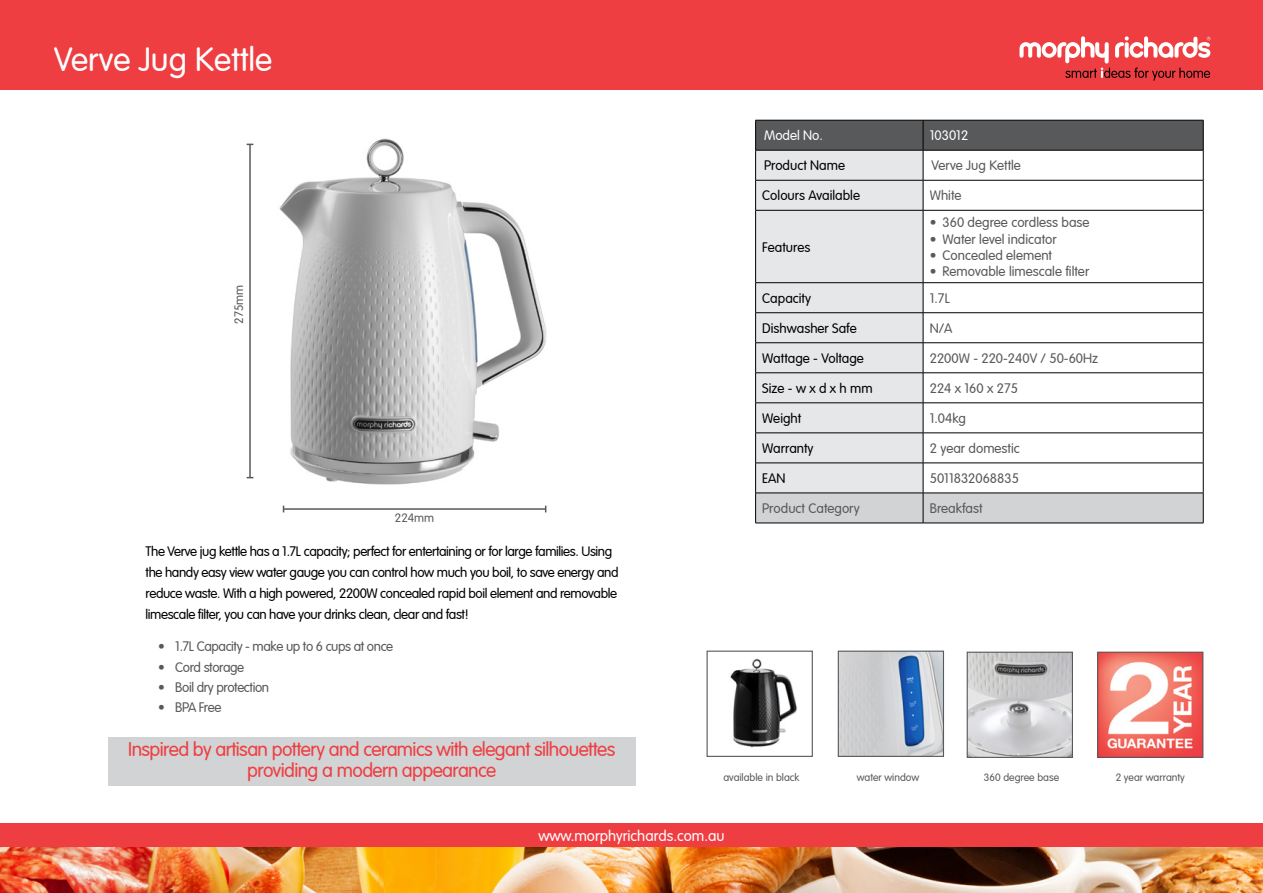
<style>
.page{position:relative;width:1263px;height:893px;background:#fff}
.page>*{position:absolute;margin:0;border:0;box-sizing:border-box;transform-origin:0 0}
.t1{font:300 33px "VAG Rounded LT";color:#fff}
.t2{font:300 19.5px/21px "VAG Rounded LT";letter-spacing:-.03em;color:#ef3e42;text-align:center}
.t3{font:300 15px "VAG Rounded";color:#fff}
.t4{font:300 13.5px/21px "VAG Rounded LT";letter-spacing:-.03em;color:#000}
.t5{font:300 13.5px "VAG Rounded LT";color:#58595b}
.t6{font:300 13.5px "VAG Rounded LT";color:#000}
.t7{font:300 13.5px "VAG Rounded LT";letter-spacing:-.03em;color:#58595b}
.t8{font:300 13.5px "VAG Rounded LT";color:#fff}
.t9{font:300 12px "VAG Rounded LT";color:#58595b}
.t10{font:300 10.5px "VAG Rounded LT";color:#58595b}
</style>
<div class="page">
<div style="left:0;top:0;width:1263px;height:90px;background:#ef3e42"></div>
<div style="left:0;top:823px;width:1263px;height:42px;background:#ef3e42"></div>
<svg style="left:1019px;top:36px;width:191px;height:45px"></svg>
<img style="left:0;top:847px;width:1263px;height:46px">
<div style="left:108px;top:737px;width:528px;height:48px;background:#d1d3d4"></div>
<hr style="left:249px;top:144px;width:2px;height:334px;background:#58595b">
<div style="left:756px;top:121px;width:447px;height:29px;background:#58595b"></div>
<div style="left:756px;top:151px;width:167px;height:342px;background:#e6e7e8"></div>
<div style="left:756px;top:494px;width:447px;height:29px;background:#d1d3d4"></div>
<hr style="left:923px;top:120px;width:280px;height:1px;background:#000">
<hr style="left:1203px;top:120px;width:1px;height:30px;background:#000">
<hr style="left:755px;top:312px;width:168px;height:1px;background:#000">
<hr style="left:923px;top:312px;width:280px;height:1px;background:#000">
<hr style="left:755px;top:342px;width:168px;height:1px;background:#000">
<hr style="left:755px;top:373px;width:168px;height:1px;background:#000">
<hr style="left:755px;top:403px;width:168px;height:1px;background:#000">
<hr style="left:755px;top:433px;width:168px;height:1px;background:#000">
<hr style="left:755px;top:463px;width:168px;height:1px;background:#000">
<hr style="left:923px;top:342px;width:280px;height:1px;background:#000">
<hr style="left:923px;top:373px;width:280px;height:1px;background:#000">
<hr style="left:923px;top:403px;width:280px;height:1px;background:#000">
<hr style="left:923px;top:433px;width:280px;height:1px;background:#000">
<hr style="left:923px;top:463px;width:280px;height:1px;background:#000">
<hr style="left:755px;top:120px;width:168px;height:1px;background:#000">
<hr style="left:755px;top:120px;width:1px;height:30px;background:#000">
<hr style="left:923px;top:120px;width:1px;height:30px;background:#000">
<hr style="left:755px;top:150px;width:168px;height:1px;background:#000">
<hr style="left:755px;top:150px;width:1px;height:30px;background:#000">
<hr style="left:923px;top:150px;width:280px;height:1px;background:#000">
<hr style="left:923px;top:150px;width:1px;height:30px;background:#000">
<hr style="left:1203px;top:150px;width:1px;height:30px;background:#000">
<hr style="left:755px;top:180px;width:168px;height:1px;background:#000">
<hr style="left:755px;top:180px;width:1px;height:30px;background:#000">
<hr style="left:923px;top:180px;width:280px;height:1px;background:#000">
<hr style="left:923px;top:180px;width:1px;height:30px;background:#000">
<hr style="left:1203px;top:180px;width:1px;height:30px;background:#000">
<hr style="left:755px;top:210px;width:168px;height:1px;background:#000">
<hr style="left:755px;top:210px;width:1px;height:72px;background:#000">
<hr style="left:923px;top:210px;width:280px;height:1px;background:#000">
<hr style="left:923px;top:210px;width:1px;height:72px;background:#000">
<hr style="left:1203px;top:210px;width:1px;height:72px;background:#000">
<hr style="left:755px;top:282px;width:168px;height:1px;background:#000">
<hr style="left:755px;top:283px;width:1px;height:30px;background:#000">
<hr style="left:923px;top:282px;width:280px;height:1px;background:#000">
<hr style="left:923px;top:283px;width:1px;height:30px;background:#000">
<hr style="left:1203px;top:283px;width:1px;height:30px;background:#000">
<hr style="left:755px;top:313px;width:1px;height:30px;background:#000">
<hr style="left:923px;top:313px;width:1px;height:30px;background:#000">
<hr style="left:1203px;top:313px;width:1px;height:30px;background:#000">
<hr style="left:755px;top:343px;width:1px;height:30px;background:#000">
<hr style="left:923px;top:343px;width:1px;height:30px;background:#000">
<hr style="left:1203px;top:343px;width:1px;height:30px;background:#000">
<hr style="left:755px;top:373px;width:1px;height:30px;background:#000">
<hr style="left:923px;top:373px;width:1px;height:30px;background:#000">
<hr style="left:1203px;top:373px;width:1px;height:30px;background:#000">
<hr style="left:755px;top:403px;width:1px;height:30px;background:#000">
<hr style="left:923px;top:403px;width:1px;height:30px;background:#000">
<hr style="left:1203px;top:403px;width:1px;height:30px;background:#000">
<hr style="left:755px;top:433px;width:1px;height:30px;background:#000">
<hr style="left:923px;top:433px;width:1px;height:30px;background:#000">
<hr style="left:1203px;top:433px;width:1px;height:30px;background:#000">
<hr style="left:755px;top:463px;width:1px;height:30px;background:#000">
<hr style="left:923px;top:463px;width:1px;height:30px;background:#000">
<hr style="left:1203px;top:463px;width:1px;height:30px;background:#000">
<hr style="left:923px;top:493px;width:1px;height:30px;background:#000">
<hr style="left:755px;top:493px;width:168px;height:1px;background:#000">
<hr style="left:755px;top:493px;width:1px;height:30px;background:#000">
<hr style="left:923px;top:493px;width:280px;height:1px;background:#000">
<hr style="left:1203px;top:493px;width:1px;height:30px;background:#000">
<hr style="left:755px;top:523px;width:168px;height:1px;background:#000">
<hr style="left:923px;top:523px;width:280px;height:1px;background:#000">
<img style="left:969px;top:654px;width:102px;height:102px">
<div style="left:967px;top:652px;width:106px;height:106px;border:1px solid #58595b"></div>
<img style="left:1099px;top:654px;width:102px;height:102px">
<div style="left:1097px;top:652px;width:106px;height:106px;border:1px solid #58595b"></div>
<hr style="left:284px;top:508px;width:262px;height:2px;background:#58595b">
<img style="left:840px;top:653px;width:102px;height:102px">
<div style="left:838px;top:651px;width:106px;height:106px;border:1px solid #58595b"></div>
<img style="left:279px;top:138px;width:268px;height:347px">
<img style="left:730px;top:658px;width:68px;height:90px">
<div style="left:706px;top:651px;width:107px;height:106px;border:1px solid #58595b"></div>
<h1 class="t1" style="left:54px;top:41px;width:220px">Verve Jug Kettle</h1>
<p class="t9" style="left:232px;top:324px;width:40px;rotate:-90deg">275mm</p>
<p class="t9" style="left:395px;top:511px;width:41px">224mm</p>
<p class="t4" style="left:146px;top:541px;width:474px">The Verve jug kettle has a 1.7L capacity; perfect for entertaining or for large families. Using the handy easy view water gauge you can control how much you boil, to save energy and reduce waste. With a high powered, 2200W concealed rapid boil element and removable limescale filter, you can have your drinks clean, clear and fast!</p>
<p class="t7" style="left:158px;top:639px;width:236px">• 1.7L Capacity - make up to 6 cups at once</p>
<p class="t7" style="left:158px;top:659px;width:88px">• Cord storage</p>
<p class="t7" style="left:158px;top:680px;width:112px">• Boil dry protection</p>
<p class="t5" style="left:158px;top:700px;width:65px">• BPA Free</p>
<h2 class="t2" style="left:128px;top:739px;width:489px">Inspired by artisan pottery and ceramics with elegant silhouettes providing a modern appearance</h2>
<p class="t8" style="left:764px;top:128px;width:60px">Model No.</p>
<p class="t8" style="left:930px;top:128px;width:40px">103012</p>
<p class="t6" style="left:764px;top:158px;width:82px">Product Name</p>
<p class="t5" style="left:931px;top:158px;width:91px">Verve Jug Kettle</p>
<p class="t6" style="left:762px;top:188px;width:99px">Colours Available</p>
<p class="t5" style="left:930px;top:188px;width:33px">White</p>
<p class="t6" style="left:762px;top:239px;width:50px">Features</p>
<p class="t5" style="left:930px;top:215px;width:161px">• 360 degree cordless base</p>
<p class="t5" style="left:930px;top:231px;width:128px">• Water level indicator</p>
<p class="t5" style="left:930px;top:247px;width:124px">• Concealed element</p>
<p class="t5" style="left:930px;top:264px;width:161px">• Removable limescale filter</p>
<p class="t6" style="left:762px;top:290px;width:50px">Capacity</p>
<p class="t5" style="left:930px;top:290px;width:22px">1.7L</p>
<p class="t6" style="left:762px;top:320px;width:96px">Dishwasher Safe</p>
<p class="t5" style="left:930px;top:320px;width:24px">N/A</p>
<p class="t6" style="left:762px;top:351px;width:103px">Wattage - Voltage</p>
<p class="t5" style="left:930px;top:351px;width:170px">2200W - 220-240V / 50-60Hz</p>
<p class="t4" style="left:762px;top:378px;width:112px">Size - w x d x h mm</p>
<p class="t5" style="left:930px;top:381px;width:90px">224 x 160 x 275</p>
<p class="t4" style="left:762px;top:408px;width:41px">Weight</p>
<p class="t5" style="left:930px;top:411px;width:38px">1.04kg</p>
<p class="t6" style="left:762px;top:441px;width:53px">Warranty</p>
<p class="t5" style="left:930px;top:441px;width:92px">2 year domestic</p>
<p class="t4" style="left:762px;top:468px;width:25px">EAN</p>
<p class="t5" style="left:930px;top:471px;width:91px">5011832068835</p>
<p class="t5" style="left:762px;top:501px;width:99px">Product Category</p>
<p class="t5" style="left:930px;top:501px;width:54px">Breakfast</p>
<p class="t10" style="left:723px;top:771px;width:78px">available in black</p>
<p class="t10" style="left:857px;top:771px;width:64px">water window</p>
<p class="t10" style="left:984px;top:771px;width:77px">360 degree base</p>
<p class="t10" style="left:1116px;top:771px;width:71px">2 year warranty</p>
<p class="t3" style="left:538px;top:827px;width:188px">www.morphyrichards.com.au</p>
</div>
